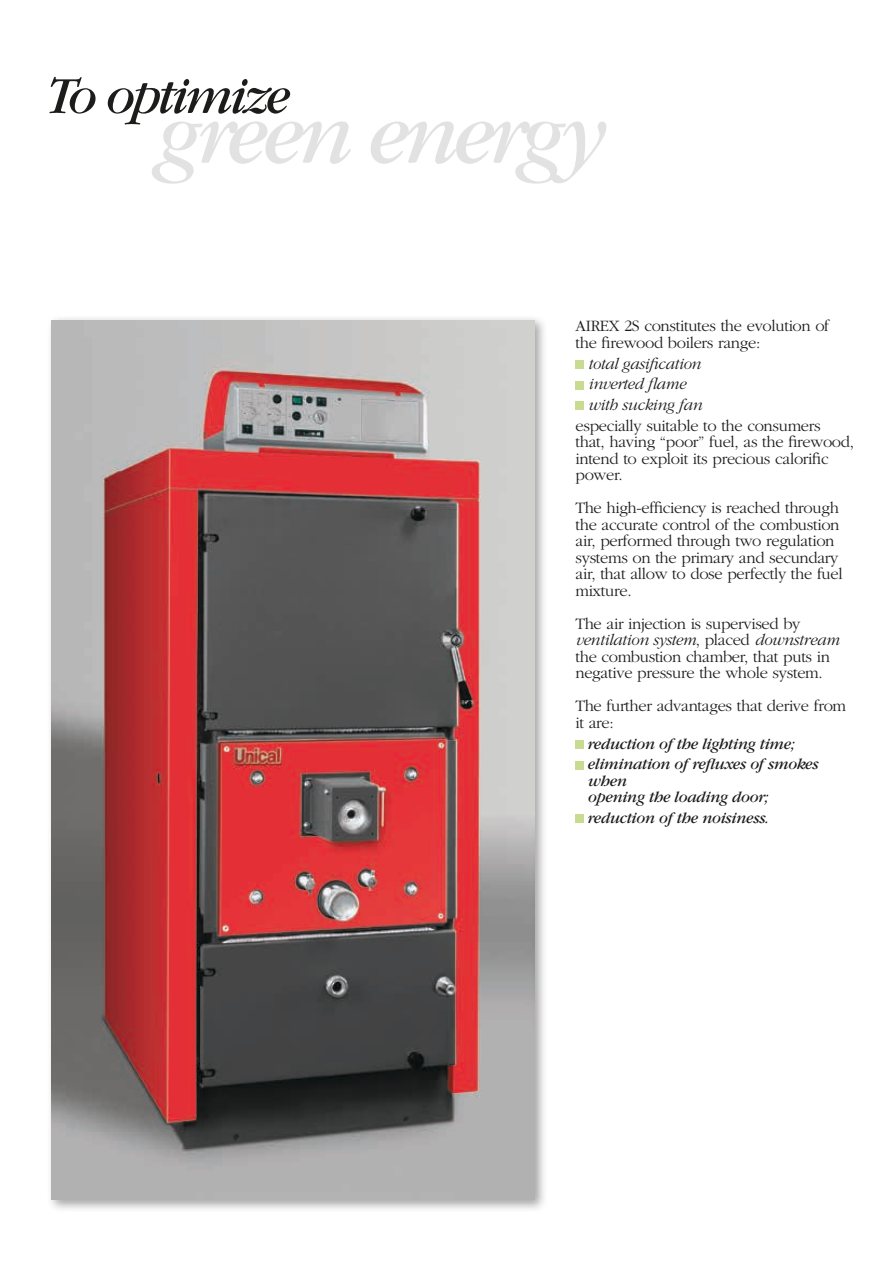
<style>
.page{position:relative;width:893px;height:1263px;background:#fff}
.page>*{position:absolute;margin:0;border:0;box-sizing:border-box;transform-origin:0 0}
.t1{font:italic 90px "Garamond";letter-spacing:-.06em;color:#e2e2e2}
.t2{font:italic 54px "Garamond";letter-spacing:-.06em;color:#1c1c1b}
.t3{font:300 16.5px/16.5px "Garamond";letter-spacing:-.02em;color:#1c1c1b}
.t4{font:italic 16.5px/20.7px "Garamond";letter-spacing:-.02em;color:#1c1c1b}
.t5{font:italic 300 16.5px/20.7px "Garamond";letter-spacing:-.02em;color:#1c1c1b}
.s1{font-style:italic}
</style>
<div class="page">
<div style="left:46px;top:315px;width:501px;height:898px;background:#1c1c1b;opacity:.4"></div>
<img style="left:51px;top:320px;width:483px;height:879px">
<div style="left:575px;top:360px;width:9px;height:9px;background:#c8db90"></div>
<div style="left:575px;top:381px;width:9px;height:8px;background:#c8db90"></div>
<div style="left:575px;top:402px;width:9px;height:8px;background:#c8db90"></div>
<div style="left:575px;top:740px;width:9px;height:9px;background:#c8db90"></div>
<div style="left:575px;top:761px;width:9px;height:8px;background:#c8db90"></div>
<div style="left:575px;top:815px;width:9px;height:8px;background:#c8db90"></div>
<h2 class="t2" style="left:46px;top:68px;width:246px">To optimize</h2>
<h1 class="t1" style="left:157px;top:88px;width:451px">green energy</h1>
<p class="t3" style="left:575px;top:318px;width:255px">AIREX 2S constitutes the evolution of the firewood boilers range:</p>
<p class="t5" style="left:588px;top:353px;width:115px">total gasification inverted flame with sucking fan</p>
<p class="t3" style="left:575px;top:418px;width:280px">especially suitable to the consumers that, having “poor” fuel, as the firewood, intend to exploit its precious calorific power.</p>
<p class="t3" style="left:575px;top:500px;width:269px">The high-efficiency is reached through the accurate control of the combustion air, performed through two regulation systems on the primary and secundary air, that allow to dose perfectly the fuel mixture.</p>
<p class="t3" style="left:575px;top:616px;width:265px">The air injection is supervised by <span class="s1">ventilation system</span>, placed <span class="s1">downstream </span>the combustion chamber, that puts in negative pressure the whole system.</p>
<p class="t3" style="left:575px;top:698px;width:272px">The further advantages that derive from it are:</p>
<p class="t4" style="left:588px;top:733px;width:232px">reduction of the lighting time; elimination of refluxes of smokes</p>
<p class="t4" style="left:588px;top:773px;width:182px;line-height:16.5px">when<br>opening the loading door;</p>
<p class="t4" style="left:588px;top:808px;width:183px">reduction of the noisiness.</p>
</div>
